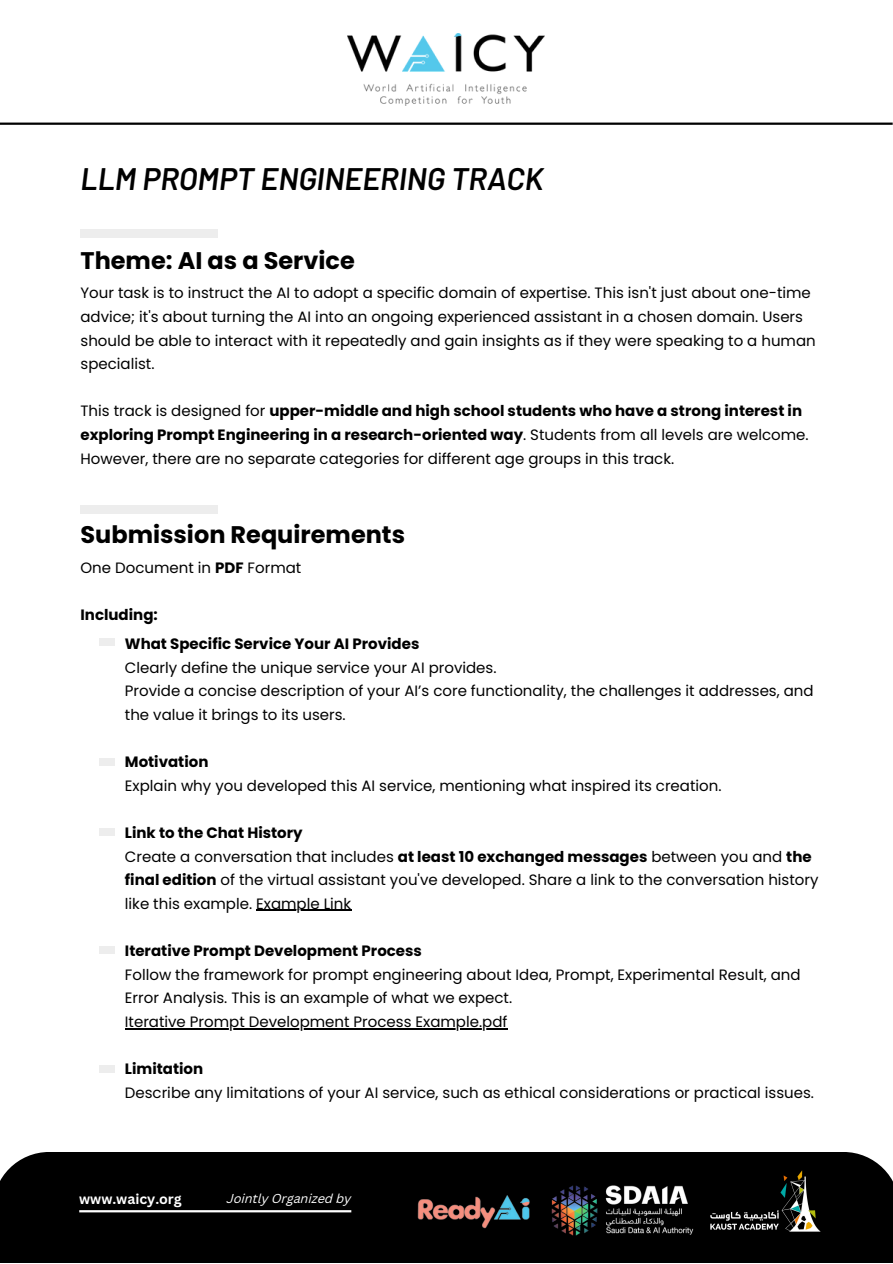
<style>
.page{position:relative;width:893px;height:1264px;background:#fff}
.page>*{position:absolute;margin:0;border:0;box-sizing:border-box;transform-origin:0 0}
.t1{font:italic 600 31.05px "Barlow";color:#000}
.t2{font:700 24px "Poppins";color:#000}
.t3{font:15px/23.5px "Poppins";color:#000}
.t4{font:700 15px "Poppins";color:#000}
.t5{font:700 14.1px "Canva Sans";color:#fff}
.t6{font:italic 12.6px "Canva Sans";color:#fff}
.s1{font-weight:700}
</style>
<div class="page">
<hr style="left:0;top:123px;width:892px;height:2px;background:#000">
<img style="left:347px;top:33px;width:197px;height:72px">
<hr style="left:256px;top:909px;width:95px;height:2px;background:#000">
<hr style="left:125px;top:1027px;width:382px;height:2px;background:#000">
<div style="left:80px;top:229px;width:138px;height:9px;background:#ededed"></div>
<div style="left:80px;top:505px;width:138px;height:9px;background:#ededed"></div>
<div style="left:0;top:1151px;width:892px;height:111px;background:#000"></div>
<hr style="left:79px;top:1210px;width:272px;height:2px;background:#fff">
<img style="left:551px;top:1185px;width:143px;height:51px">
<img style="left:710px;top:1170px;width:111px;height:62px">
<img style="left:417px;top:1195px;width:113px;height:34px">
<div style="left:99px;top:638px;width:15px;height:8px;background:#ededed"></div>
<div style="left:99px;top:757px;width:15px;height:8px;background:#ededed"></div>
<div style="left:99px;top:828px;width:15px;height:8px;background:#ededed"></div>
<div style="left:99px;top:946px;width:15px;height:7px;background:#ededed"></div>
<div style="left:99px;top:1065px;width:15px;height:7px;background:#ededed"></div>
<p class="t1" style="left:80px;top:159px;width:464px">LLM PROMPT ENGINEERING TRACK</p>
<p class="t2" style="left:80px;top:244px;width:276px">Theme: AI as a Service</p>
<p class="t3" style="left:80px;top:281px;width:736px">Your task is to instruct the AI to adopt a specific domain of expertise. This isn't just about one-time advice; it's about turning the AI into an ongoing experienced assistant in a chosen domain. Users should be able to interact with it repeatedly and gain insights as if they were speaking to a human specialist.</p>
<p class="t3" style="left:80px;top:399px;width:729px">This track is designed for <span class="s1">upper-middle and high school students who have a strong interest in exploring Prompt Engineering in a research-oriented way</span>. Students from all levels are welcome.<br>However, there are no separate categories for different age groups in this track.</p>
<p class="t2" style="left:80px;top:518px;width:326px">Submission Requirements</p>
<p class="t3" style="left:80px;top:555px;width:222px">One Document in <span class="s1">PDF</span> Format</p>
<p class="t4" style="left:80px;top:604px;width:79px">Including:</p>
<p class="t4" style="left:125px;top:633px;width:296px">What Specific Service Your AI Provides</p>
<p class="t3" style="left:125px;top:655px;width:373px">Clearly define the unique service your AI provides.</p>
<p class="t3" style="left:125px;top:679px;width:690px">Provide a concise description of your AI’s core functionality, the challenges it addresses, and the value it brings to its users.</p>
<p class="t4" style="left:125px;top:751px;width:85px">Motivation</p>
<p class="t3" style="left:125px;top:773px;width:598px">Explain why you developed this AI service, mentioning what inspired its creation.</p>
<p class="t4" style="left:125px;top:822px;width:179px">Link to the Chat History</p>
<p class="t3" style="left:125px;top:844px;width:695px">Create a conversation that includes <span class="s1">at least 10 exchanged messages</span> between you and <span class="s1">the final edition</span> of the virtual assistant you've developed. Share a link to the conversation history like this example. Example Link</p>
<p class="t4" style="left:125px;top:940px;width:298px">Iterative Prompt Development Process</p>
<p class="t3" style="left:125px;top:962px;width:677px">Follow the framework for prompt engineering about Idea, Prompt, Experimental Result, and<br>Error Analysis. This is an example of what we expect.</p>
<p class="t3" style="left:125px;top:1009px;width:384px">Iterative Prompt Development Process Example.pdf</p>
<p class="t4" style="left:125px;top:1058px;width:80px">Limitation</p>
<p class="t3" style="left:125px;top:1080px;width:690px">Describe any limitations of your AI service, such as ethical considerations or practical issues.</p>
<p class="t5" style="left:79px;top:1188px;width:104px">www.waicy.org</p>
<p class="t6" style="left:227px;top:1192px;width:126px">Jointly Organized by</p>
</div>
